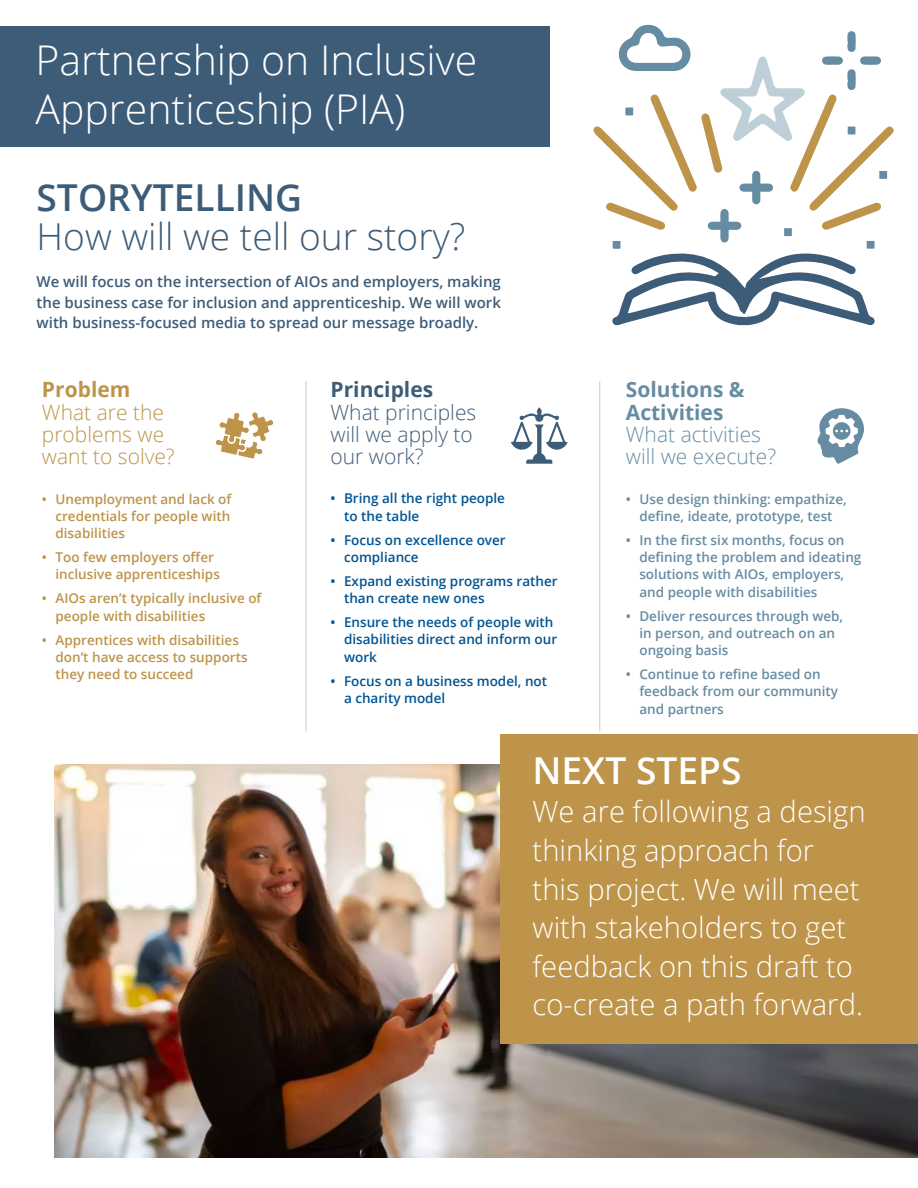
<style>
.page{position:relative;width:918px;height:1188px;background:#fff}
.page>*{position:absolute;margin:0;border:0;box-sizing:border-box;transform-origin:0 0}
.h1n2{font:300 40.95px/49.2px "Open Sans";color:#fff}
.h2new{font:300 37.05px/38.2px "Open Sans";color:#3d5c78}
.h2new-2{font:600 37.05px "Open Sans";color:#fff}
.p-new{font:300 29.25px/38.7px "Open Sans";color:#fff}
.h33{font:300 21px/22.2px "Open Sans";color:#668ca3}
.h33-2{font:300 21px/22.2px "Open Sans";color:#3d5c78}
.h33-3{font:300 21px/22.2px "Open Sans";color:#bd944a}
.p-new-2{font:600 15px/20.7px "Open Sans";color:#3d5c78;text-align:justify}
.Paragraph_Style_1{font:600 13.5px/17.2px "Open Sans";color:#668ca3}
.Paragraph_Style_1-2{font:600 13.5px/17.2px "Open Sans";color:#bd944a}
.Paragraph_Style_1-3{font:600 13.5px/17.2px "Open Sans";color:#005493}
.s1{font-weight:600}
.s2{font-weight:700}
</style>
<div class="page">
<div style="left:0;top:26px;width:550px;height:121px;background:#3d5c78"></div>
<svg style="left:215px;top:412px;width:59px;height:47px"></svg>
<hr style="left:306px;top:381px;width:1px;height:350px;background:#c5ced6">
<svg style="left:511px;top:407px;width:57px;height:57px"></svg>
<hr style="left:599px;top:381px;width:1px;height:350px;background:#c5ced6">
<svg style="left:593px;top:24px;width:301px;height:440px"></svg>
<img style="left:54px;top:765px;width:864px;height:393px">
<div style="left:501px;top:734px;width:417px;height:310px;background:#bd944a"></div>
<h1 class="h1n2" style="left:36px;top:34px;width:443px">Partnership on Inclusive<br>Apprenticeship (PIA)</h1>
<h2 class="h2new" style="left:37px;top:178px;width:430px"><span class="s1">STORYTELLING<br></span>How will we tell our story?</h2>
<p class="p-new-2" style="left:37px;top:271px;width:466px">We will focus on the intersection of AIOs and employers, making the business case for inclusion and apprenticeship. We will work with business-focused media to spread our message broadly.</p>
<h3 class="h33-3" style="left:42px;top:378px;width:134px"><span class="s2">Problem<br></span>What are the problems we want to solve?</h3>
<p class="Paragraph_Style_1-2" style="left:55px;top:490px;width:177px;text-align:justify;text-indent:-14px">• Unemployment and lack of credentials for people with disabilities</p>
<p class="Paragraph_Style_1-2" style="left:55px;top:548px;width:166px;text-indent:-14px">• Too few employers offer inclusive apprenticeships</p>
<p class="Paragraph_Style_1-2" style="left:55px;top:589px;width:208px;text-indent:-14px">• AIOs aren’t typically inclusive of people with disabilities</p>
<p class="Paragraph_Style_1-2" style="left:55px;top:631px;width:194px;text-indent:-14px">• Apprentices with disabilities don’t have access to supports they need to succeed</p>
<h3 class="h33-2" style="left:331px;top:378px;width:147px"><span class="s2">Principles<br></span>What principles will we apply to our work?</h3>
<p class="Paragraph_Style_1-3" style="left:344px;top:490px;width:162px;text-indent:-14px">• Bring all the right people to the table</p>
<p class="Paragraph_Style_1-3" style="left:344px;top:531px;width:163px;text-indent:-14px">• Focus on excellence over compliance</p>
<p class="Paragraph_Style_1-3" style="left:344px;top:572px;width:215px;text-indent:-14px">• Expand existing programs rather than create new ones</p>
<p class="Paragraph_Style_1-3" style="left:344px;top:613px;width:215px;text-indent:-14px">• Ensure the needs of people with disabilities direct and inform our work</p>
<p class="Paragraph_Style_1-3" style="left:344px;top:672px;width:205px;text-indent:-14px">• Focus on a business model, not a charity model</p>
<h3 class="h33" style="left:626px;top:378px;width:152px"><span class="s2">Solutions &amp;<br>Activities<br></span>What activities will we execute?</h3>
<p class="Paragraph_Style_1" style="left:626px;top:490px;width:222px;text-align:center">• Use design thinking: empathize, define, ideate, prototype, test</p>
<p class="Paragraph_Style_1" style="left:639px;top:531px;width:224px;text-indent:-14px">• In the first six months, focus on defining the problem and ideating solutions with AIOs, employers, and people with disabilities</p>
<p class="Paragraph_Style_1" style="left:639px;top:607px;width:205px;text-indent:-14px">• Deliver resources through web, in person, and outreach on an ongoing basis</p>
<p class="Paragraph_Style_1" style="left:639px;top:665px;width:200px;text-indent:-14px">• Continue to refine based on feedback from our community and partners</p>
<h2 class="h2new-2" style="left:533px;top:745px;width:210px">NEXT STEPS</h2>
<p class="p-new" style="left:533px;top:792px;width:335px">We are following a design thinking approach for this project. We will meet with stakeholders to get feedback on this draft to co-create a path forward.</p>
</div>
